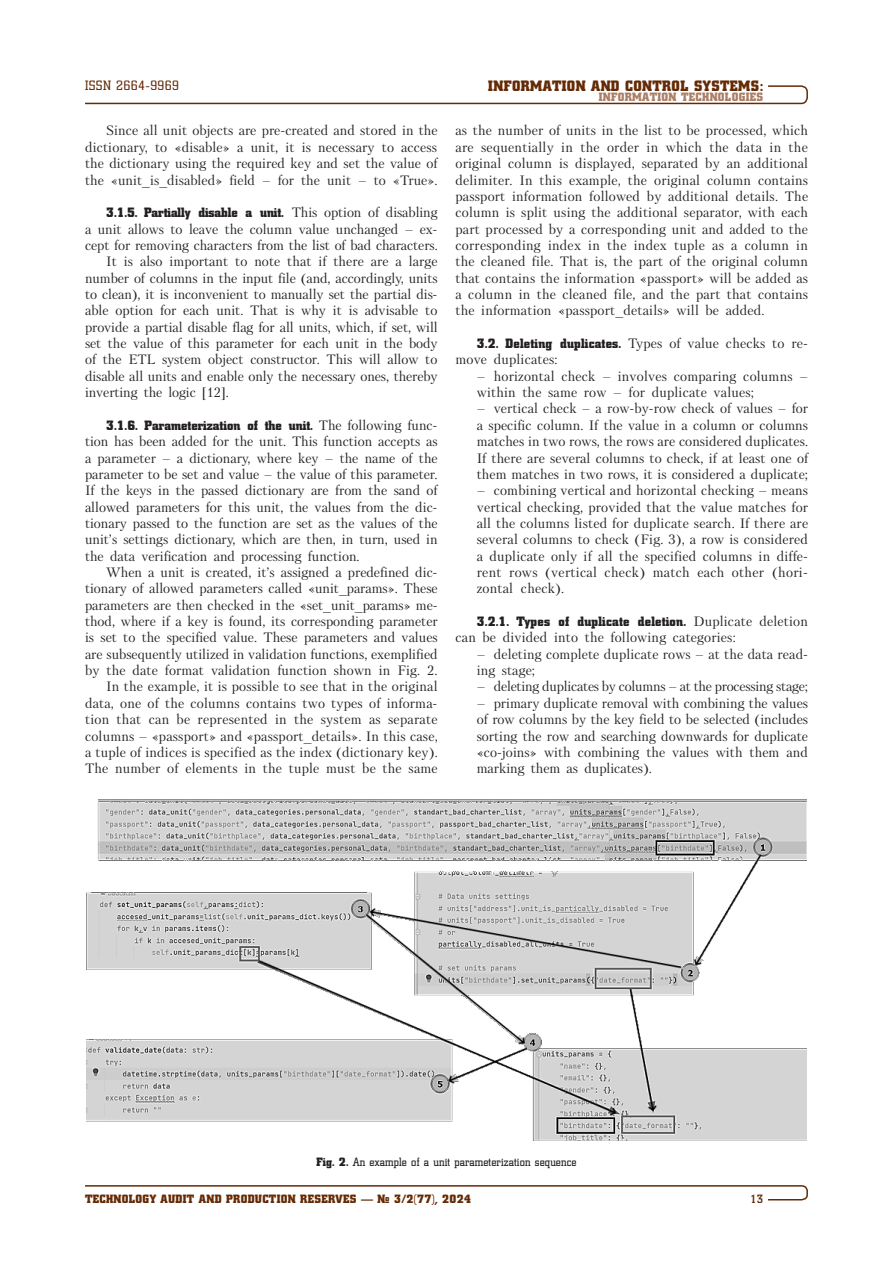
<style>
.page{position:relative;width:893px;height:1276px;background:#fff}
.page>*{position:absolute;margin:0;border:0;box-sizing:border-box;transform-origin:0 0}
.t1{font:15px "Coliseum Black C";letter-spacing:.025em;color:#642a06}
.Отсуп_англ{font:13.5px/16.4px "Petersburg C";letter-spacing:-.005em;color:#231f20;text-align:justify}
.Отступ_5_Список_англ{font:13.5px/16.4px "Petersburg C";letter-spacing:.01em;color:#231f20}
.Отступ_5_Список_англ-2{font:13.5px "Petersburg C";letter-spacing:-.015em;color:#231f20}
.t2{font:13.5px "Coliseum C";letter-spacing:.03em;color:#642a06}
.t3{font:12px "Coliseum Black C";letter-spacing:.025em;color:#642a06}
.Подпись_рисунка{font:12px "Coliseum C";letter-spacing:.015em;color:#231f20}
.t4{font:12px "Coliseum Black C";letter-spacing:.025em;color:#ab7f67}
.t5{font:700 12px "Coliseum C";color:#642a06}
.s1{font-family:"Coliseum Black C"}
</style>
<div class="page">
<svg style="left:85px;top:1185px;width:723px;height:16px"></svg>
<svg style="left:85px;top:85px;width:723px;height:20px"></svg>
<img style="left:87px;top:799px;width:719px;height:341px">
<p class="t2" style="left:85px;top:78px;width:96px">ISSN 2664-9969</p>
<p class="Отсуп_англ" style="left:85px;top:122px;width:354px;text-indent:21px">Since all unit objects are pre-created and stored in the dictionary, to «disable» a unit, it is necessary to access the dictionary using the required key and set the value of the «unit_is_disabled» field – for the unit – to «True».</p>
<p class="Отсуп_англ" style="left:85px;top:204px;width:354px;text-indent:21px"><span class="s1">3.1.5. Partially disable a unit.</span> This option of disabling a unit allows to leave the column value unchanged – ex&shy;cept for removing characters from the list of bad characters.</p>
<p class="Отсуп_англ" style="left:85px;top:253px;width:354px;text-indent:21px">It is also important to note that if there are a large number of columns in the input file (and, accordingly, units to clean), it is inconvenient to manually set the partial dis&shy;able option for each unit. That is why it is advisable to provide a partial disable flag for all units, which, if set, will set the value of this parameter for each unit in the body of the ETL system object constructor. This will allow to disable all units and enable only the necessary ones, thereby inverting the logic [12].</p>
<p class="Отсуп_англ" style="left:85px;top:417px;width:354px;text-indent:21px"><span class="s1">3.1.6. Parameterization of the unit.</span> The following func&shy;tion has been added for the unit. This function accepts as a parameter – a dictionary, where key – the name of the parameter to be set and value – the value of this parameter.<br>If the keys in the passed dictionary are from the sand of allowed parameters for this unit, the values from the dic&shy;tionary passed to the function are set as the values of the unit’s settings dictionary, which are then, in turn, used in the data verification and processing function.</p>
<p class="Отсуп_англ" style="left:85px;top:564px;width:354px;text-align:left;text-indent:21px">When a unit is created, it’s assigned a predefined dic&shy;tionary of allowed parameters called «unit_params». These parameters are then checked in the «set_unit_params» me&shy;thod, where if a key is found, its corresponding parameter is set to the specified value. These parameters and values are subsequently utilized in validation functions, exemplified by the date format validation function shown in Fig. 2.</p>
<p class="Отсуп_англ" style="left:85px;top:678px;width:354px;text-indent:21px">In the example, it is possible to see that in the original data, one of the columns contains two types of informa&shy;tion that can be represented in the system as separate columns – «passport» and «passport_details». In this case, a tuple of indices is specified as the index (dictionary key).<br>The number of elements in the tuple must be the same</p>
<p class="t1" style="left:488px;top:77px;width:276px">INFORMATION AND CONTROL SYSTEMS:</p>
<p class="t4" style="left:599px;top:90px;width:166px">INFORMATION TECHNOLOGIES</p>
<p class="Отсуп_англ" style="left:455px;top:122px;width:354px">as the number of units in the list to be processed, which are sequentially in the order in which the data in the original column is displayed, separated by an additional delimiter. In this example, the original column contains passport information followed by additional details. The column is split using the additional separator, with each part processed by a corresponding unit and added to the corresponding index in the index tuple as a column in the cleaned file. That is, the part of the original column that contains the information «passport» will be added as a column in the cleaned file, and the part that contains the information «passport_details» will be added.</p>
<p class="Отсуп_англ" style="left:455px;top:335px;width:354px;text-indent:21px"><span class="s1">3.2. Deleting duplicates.</span> Types of value checks to re&shy;move duplicates:</p>
<p class="Отступ_5_Список_англ" style="left:477px;top:368px;width:333px">– horizontal check – involves comparing columns – within the same row – for duplicate values;</p>
<p class="Отступ_5_Список_англ" style="left:477px;top:400px;width:333px;text-align:justify">– vertical check – a row-by-row check of values – for a specific column. If the value in a column or columns matches in two rows, the rows are considered duplicates.<br>If there are several columns to check, if at least one of them matches in two rows, it is considered a duplicate;</p>
<p class="Отступ_5_Список_англ" style="left:477px;top:482px;width:333px">– combining vertical and horizontal checking – means vertical checking, provided that the value matches for all the columns listed for duplicate search. If there are several columns to check (Fig. 3), a row is considered a duplicate only if all the specified columns in diffe&shy;rent rows (vertical check) match each other (hori&shy;zontal check).</p>
<p class="Отсуп_англ" style="left:455px;top:613px;width:354px;text-indent:21px"><span class="s1">3.2.1. Types of duplicate deletion.</span> Duplicate deletion can be divided into the following categories:</p>
<p class="Отступ_5_Список_англ" style="left:477px;top:646px;width:333px">– deleting complete duplicate rows – at the data read&shy;ing stage;</p>
<p class="Отступ_5_Список_англ-2" style="left:477px;top:678px;width:333px">– deleting duplicates by columns – at the processing stage;</p>
<p class="Отступ_5_Список_англ" style="left:477px;top:695px;width:333px;text-align:justify">– primary duplicate removal with combining the values of row columns by the key field to be selected (includes sorting the row and searching downwards for duplicate «co-joins» with combining the values with them and marking them as duplicates).</p>
<p class="Подпись_рисунка" style="left:316px;top:1155px;width:262px"><span class="s1">Fig. 2.</span> An example of a unit parameterization sequence</p>
<p class="t3" style="left:85px;top:1191px;width:387px">TECHNOLOGY AUDIT AND PRODUCTION RESERVES — № 3/2(77), 2024</p>
<p class="t5" style="left:750px;top:1191px;width:14px">13</p>
</div>
